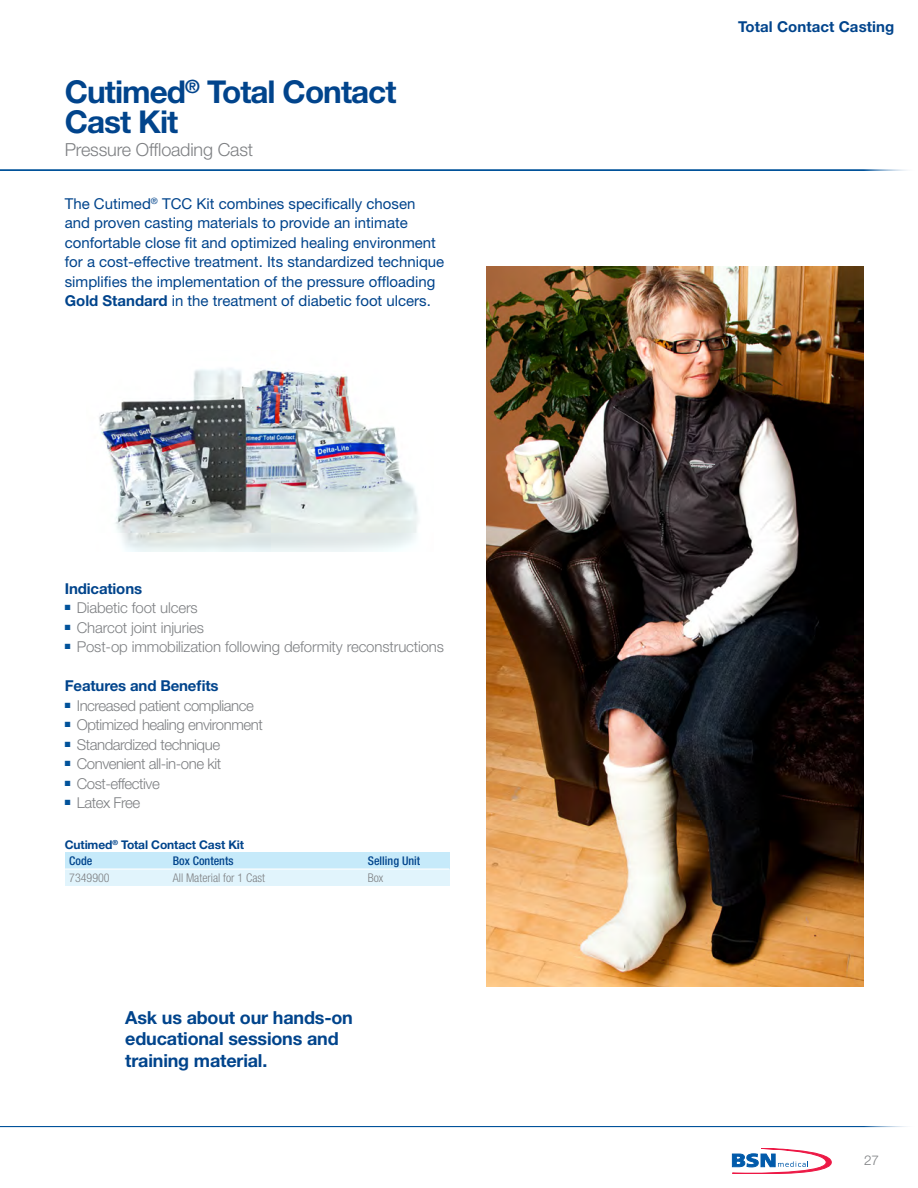
<style>
.page{position:relative;width:918px;height:1188px;background:#fff}
.page>*{position:absolute;margin:0;border:0;box-sizing:border-box;transform-origin:0 0}
.t1{font:700 31.5px "Helvetica Neue";letter-spacing:-.03em;color:#01448c}
.t2{font:700 18px/21.6px "Helvetica Neue";letter-spacing:-.01em;color:#01448c}
.t3{font:300 18px "Helvetica Neue";letter-spacing:-.01em;color:#7e8083}
.t4{font:15px/19.5px "Helvetica Neue";color:#01448c}
.t5{font:300 15px "Helvetica Neue";letter-spacing:-.03em;color:#7e8083}
.t6{font:300 15px "Helvetica Neue";letter-spacing:-.01em;color:#7e8083}
.t7{font:700 15px "Helvetica Neue";letter-spacing:-.01em;color:#01448c}
.t8{font:700 15px "Helvetica Neue LT Std";letter-spacing:.005em;color:#01448c}
.t9{font:300 13.5px "Helvetica Neue";color:#7e8083}
.t10{font:300 condensed 12px "Helvetica Neue";color:#7e8083}
.t11{font:700 12px "Helvetica Neue";letter-spacing:-.01em;color:#01448c}
.t12{font:500 condensed 12px "Helvetica Neue";color:#01448c}
.s1{font-weight:700}
</style>
<div class="page">
<hr style="left:0;top:170px;width:918px;height:1px;background:#01529a">
<hr style="left:0;top:1126px;width:918px;height:1px;background:#01529a">
<svg style="left:732px;top:1148px;width:100px;height:26px"></svg>
<img style="left:99px;top:368px;width:319px;height:183px">
<div style="left:65px;top:853px;width:384px;height:16px;background:#c6eafa"></div>
<div style="left:65px;top:869px;width:384px;height:17px;background:#e1f4fc"></div>
<hr style="left:65px;top:868px;width:384px;height:2px;background:#fff">
<img style="left:486px;top:267px;width:378px;height:719px">
<p class="t1" style="left:65px;top:73px;width:333px">Cutimed<sup>®</sup> Total Contact</p>
<p class="t1" style="left:65px;top:103px;width:115px">Cast Kit</p>
<p class="t3" style="left:65px;top:139px;width:190px">Pressure Offloading Cast</p>
<p class="t4" style="left:65px;top:193px;width:381px">The Cutimed<sup>®</sup> TCC Kit combines specifically chosen and proven casting materials to provide an intimate confortable close fit and optimized healing environment for a cost-effective treatment. Its standardized technique simplifies the implementation of the pressure offloading <span class="s1">Gold Standard</span> in the treatment of diabetic foot ulcers.</p>
<p class="t7" style="left:65px;top:579px;width:79px">Indications</p>
<p class="t6" style="left:65px;top:599px;width:135px"><sup>■</sup> Diabetic foot ulcers</p>
<p class="t6" style="left:65px;top:618px;width:141px"><sup>■</sup> Charcot joint injuries</p>
<p class="t6" style="left:65px;top:638px;width:381px"><sup>■</sup> Post-op immobilization following deformity reconstructions</p>
<p class="t7" style="left:65px;top:676px;width:155px">Features and Benefits</p>
<p class="t5" style="left:65px;top:696px;width:191px"><sup>■</sup> Increased patient compliance</p>
<p class="t5" style="left:65px;top:716px;width:200px"><sup>■</sup> Optimized healing environment</p>
<p class="t5" style="left:65px;top:735px;width:157px"><sup>■</sup> Standardized technique</p>
<p class="t5" style="left:65px;top:755px;width:158px"><sup>■</sup> Convenient all-in-one kit</p>
<p class="t5" style="left:65px;top:774px;width:97px"><sup>■</sup> Cost-effective</p>
<p class="t5" style="left:65px;top:794px;width:77px"><sup>■</sup> Latex Free</p>
<p class="t11" style="left:65px;top:837px;width:181px">Cutimed<sup>®</sup> Total Contact Cast Kit</p>
<p class="t12" style="left:69px;top:854px;width:25px">Code</p>
<p class="t12" style="left:173px;top:854px;width:62px">Box Contents</p>
<p class="t12" style="left:368px;top:854px;width:54px">Selling Unit</p>
<p class="t10" style="left:69px;top:870px;width:42px">7349900</p>
<p class="t10" style="left:173px;top:870px;width:94px">All Material for 1 Cast</p>
<p class="t10" style="left:368px;top:870px;width:17px">Box</p>
<p class="t2" style="left:125px;top:1006px;width:229px">Ask us about our hands-on educational sessions and training material.</p>
<p class="t8" style="left:738px;top:18px;width:158px">Total Contact Casting</p>
<p class="t9" style="left:864px;top:1152px;width:17px">27</p>
</div>
